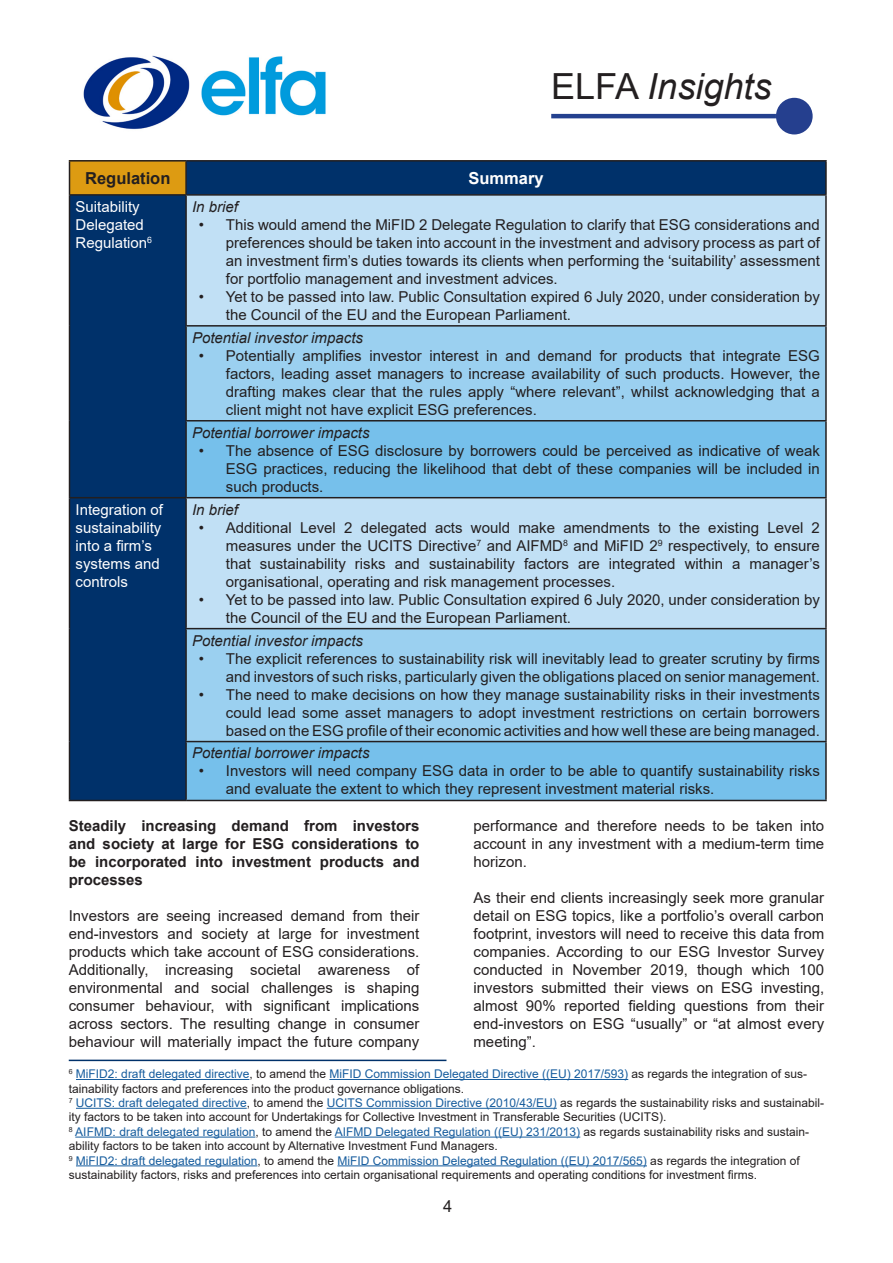
<style>
.page{position:relative;width:893px;height:1263px;background:#fff}
.page>*{position:absolute;margin:0;border:0;box-sizing:border-box;transform-origin:0 0}
.t1{font:italic 36px "Arial";color:#231f20}
.t2{font:700 16.5px "Arial";color:#231f20}
.t3{font:700 16.5px "Arial";color:#fff}
.t4{font:16.5px "Arial";color:#231f20}
.t5{font:15px/18px "Arial";color:#231f20;text-align:justify}
.t6{font:700 15px/18px "Arial";color:#231f20;text-align:justify}
.t7{font:italic 15px "Arial";color:#231f20}
.t8{font:15px/18px "Arial";color:#fff}
.t9{font:12px/14.4px "Arial";color:#231f20}
.s1{font-style:normal}
.s2{color:#175d9e}
</style>
<div class="page">
<img style="left:83px;top:55px;width:243px;height:75px">
<div style="left:776px;top:98px;width:37px;height:36px;background:#253f8e;border-radius:50%"></div>
<hr style="left:551px;top:114px;width:225px;height:4px;background:#24418f">
<div style="left:70px;top:162px;width:755px;height:638px;background:#00316a"></div>
<div style="left:187px;top:196px;width:638px;height:129px;background:#c1e0f5"></div>
<div style="left:187px;top:327px;width:638px;height:93px;background:#9bd0f0"></div>
<svg style="left:187px;top:421px;width:638px;height:379px"></svg>
<hr style="left:69px;top:160px;width:117px;height:2px;background:#231f20">
<hr style="left:69px;top:162px;width:1px;height:32px;background:#231f20">
<hr style="left:186px;top:160px;width:641px;height:2px;background:#231f20">
<hr style="left:185px;top:162px;width:2px;height:32px;background:#231f20">
<hr style="left:825px;top:162px;width:2px;height:32px;background:#231f20">
<hr style="left:69px;top:194px;width:117px;height:2px;background:#231f20">
<hr style="left:69px;top:196px;width:1px;height:130px;background:#231f20">
<hr style="left:186px;top:194px;width:641px;height:2px;background:#231f20">
<hr style="left:185px;top:196px;width:2px;height:129px;background:#231f20">
<hr style="left:825px;top:196px;width:2px;height:129px;background:#231f20">
<hr style="left:69px;top:326px;width:1px;height:95px;background:#231f20">
<hr style="left:185px;top:325px;width:642px;height:2px;background:#231f20">
<hr style="left:185px;top:327px;width:2px;height:93px;background:#231f20">
<hr style="left:825px;top:327px;width:2px;height:93px;background:#231f20">
<hr style="left:69px;top:421px;width:1px;height:76px;background:#231f20">
<hr style="left:185px;top:420px;width:642px;height:1px;background:#231f20">
<hr style="left:185px;top:421px;width:2px;height:76px;background:#231f20">
<hr style="left:825px;top:421px;width:2px;height:76px;background:#231f20">
<hr style="left:69px;top:497px;width:117px;height:1px;background:#231f20">
<hr style="left:69px;top:498px;width:1px;height:131px;background:#231f20">
<hr style="left:186px;top:497px;width:641px;height:1px;background:#231f20">
<hr style="left:185px;top:498px;width:2px;height:130px;background:#231f20">
<hr style="left:825px;top:498px;width:2px;height:130px;background:#231f20">
<hr style="left:69px;top:629px;width:1px;height:112px;background:#231f20">
<hr style="left:185px;top:628px;width:642px;height:1px;background:#231f20">
<hr style="left:185px;top:629px;width:2px;height:112px;background:#231f20">
<hr style="left:825px;top:629px;width:2px;height:112px;background:#231f20">
<hr style="left:69px;top:741px;width:1px;height:59px;background:#231f20">
<hr style="left:185px;top:741px;width:642px;height:1px;background:#231f20">
<hr style="left:185px;top:742px;width:2px;height:58px;background:#231f20">
<hr style="left:825px;top:742px;width:2px;height:58px;background:#231f20">
<hr style="left:69px;top:800px;width:117px;height:1px;background:#231f20">
<hr style="left:186px;top:800px;width:641px;height:1px;background:#231f20">
<hr style="left:76px;top:1079px;width:173px;height:1px;background:#175d9e">
<hr style="left:329px;top:1079px;width:299px;height:1px;background:#175d9e">
<hr style="left:76px;top:1108px;width:171px;height:1px;background:#175d9e">
<hr style="left:327px;top:1108px;width:230px;height:1px;background:#175d9e">
<hr style="left:75px;top:1137px;width:180px;height:1px;background:#175d9e">
<hr style="left:335px;top:1137px;width:245px;height:1px;background:#175d9e">
<hr style="left:76px;top:1165px;width:181px;height:1px;background:#175d9e">
<hr style="left:337px;top:1165px;width:310px;height:1px;background:#175d9e">
<hr style="left:69px;top:1060px;width:377px;height:1px;background:#00316a">
<p class="t1" style="left:551px;top:63px;width:222px"><span class="s1">ELFA</span> Insights</p>
<p class="t2" style="left:85px;top:166px;width:87px">Regulation</p>
<p class="t3" style="left:468px;top:166px;width:77px">Summary</p>
<p class="t8" style="left:76px;top:197px;width:78px">Suitability<br>Delegated<br>Regulation<sup>6</sup></p>
<p class="t7" style="left:192px;top:197px;width:47px">In brief</p>
<p class="t5" style="left:226px;top:215px;width:596px;text-indent:-27px">• This would amend the MiFID 2 Delegate Regulation to clarify that ESG considerations and preferences should be taken into account in the investment and advisory process as part of an investment firm’s duties towards its clients when performing the ‘suitability’ assessment for portfolio management and investment advices.</p>
<p class="t5" style="left:226px;top:287px;width:596px;text-indent:-27px">• Yet to be passed into law. Public Consultation expired 6 July 2020, under consideration by the Council of the EU and the European Parliament.</p>
<p class="t7" style="left:192px;top:328px;width:172px">Potential investor impacts</p>
<p class="t5" style="left:226px;top:346px;width:596px;text-indent:-27px">• Potentially amplifies investor interest in and demand for products that integrate ESG factors, leading asset managers to increase availability of such products. However, the drafting makes clear that the rules apply “where relevant”, whilst acknowledging that a client might not have explicit ESG preferences.</p>
<p class="t7" style="left:192px;top:423px;width:179px">Potential borrower impacts</p>
<p class="t5" style="left:226px;top:441px;width:596px;text-indent:-27px">• The absence of ESG disclosure by borrowers could be perceived as indicative of weak ESG practices, reducing the likelihood that debt of these companies will be included in such products.</p>
<p class="t8" style="left:76px;top:500px;width:89px">Integration of sustainability into a firm’s systems and controls</p>
<p class="t7" style="left:192px;top:500px;width:47px">In brief</p>
<p class="t5" style="left:226px;top:518px;width:596px;text-indent:-27px">• Additional Level 2 delegated acts would make amendments to the existing Level 2 measures under the UCITS Directive<sup>7</sup> and AIFMD<sup>8</sup> and MiFID 2<sup>9</sup> respectively, to ensure that sustainability risks and sustainability factors are integrated within a manager’s organisational, operating and risk management processes.</p>
<p class="t5" style="left:226px;top:590px;width:596px;text-indent:-27px">• Yet to be passed into law. Public Consultation expired 6 July 2020, under consideration by the Council of the EU and the European Parliament.</p>
<p class="t7" style="left:192px;top:631px;width:172px">Potential investor impacts</p>
<p class="t5" style="left:199px;top:649px;width:623px;text-align:right">• The explicit references to sustainability risk will inevitably lead to greater scrutiny by firms and investors of such risks, particularly given the obligations placed on senior management.</p>
<p class="t5" style="left:226px;top:685px;width:596px;text-indent:-27px">• The need to make decisions on how they manage sustainability risks in their investments could lead some asset managers to adopt investment restrictions on certain borrowers based on the ESG profile of their economic activities and how well these are being managed.</p>
<p class="t7" style="left:192px;top:743px;width:179px">Potential borrower impacts</p>
<p class="t5" style="left:226px;top:762px;width:596px;text-indent:-27px">• Investors will need company ESG data in order to be able to quantify sustainability risks and evaluate the extent to which they represent investment material risks.</p>
<p class="t6" style="left:69px;top:817px;width:352px">Steadily increasing demand from investors and society at large for ESG considerations to be incorporated into investment products and processes</p>
<p class="t5" style="left:69px;top:907px;width:352px">Investors are seeing increased demand from their end-investors and society at large for investment products which take account of ESG considerations.<br>Additionally, increasing societal awareness of environmental and social challenges is shaping consumer behaviour, with significant implications across sectors. The resulting change in consumer behaviour will materially impact the future company</p>
<p class="t5" style="left:473px;top:817px;width:352px">performance and therefore needs to be taken into account in any investment with a medium-term time horizon.</p>
<p class="t5" style="left:473px;top:889px;width:352px">As their end clients increasingly seek more granular detail on ESG topics, like a portfolio’s overall carbon footprint, investors will need to receive this data from companies. According to our ESG Investor Survey conducted in November 2019, though which 100 investors submitted their views on ESG investing, almost 90% reported fielding questions from their end-investors on ESG “usually” or “at almost every meeting”.</p>
<p class="t9" style="left:69px;top:1067px;width:740px"><sup>6</sup> <span class="s2">MiFID2: draft delegated directive</span>, to amend the <span class="s2">MiFID Commission Delegated Directive ((EU) 2017/593)</span> as regards the integration of sus&shy;tainability factors and preferences into the product governance obligations.</p>
<p class="t9" style="left:69px;top:1095px;width:757px"><sup>7</sup> <span class="s2">UCITS: draft delegated directive</span>, to amend the <span class="s2">UCITS Commission Directive (2010/43/EU)</span> as regards the sustainability risks and sustainabil&shy;ity factors to be taken into account for Undertakings for Collective Investment in Transferable Securities (UCITS).</p>
<p class="t9" style="left:69px;top:1124px;width:742px"><sup>8</sup> <span class="s2">AIFMD: draft delegated regulation</span>, to amend the <span class="s2">AIFMD Delegated Regulation ((EU) 231/2013)</span> as regards sustainability risks and sustain&shy;ability factors to be taken into account by Alternative Investment Fund Managers.</p>
<p class="t9" style="left:69px;top:1153px;width:732px"><sup>9</sup> <span class="s2">MiFID2: draft delegated regulation</span>, to amend the <span class="s2">MiFID Commission Delegated Regulation ((EU) 2017/565)</span> as regards the integration of sustainability factors, risks and preferences into certain organisational requirements and operating conditions for investment firms.</p>
<p class="t4" style="left:443px;top:1195px;width:11px">4</p>
</div>
